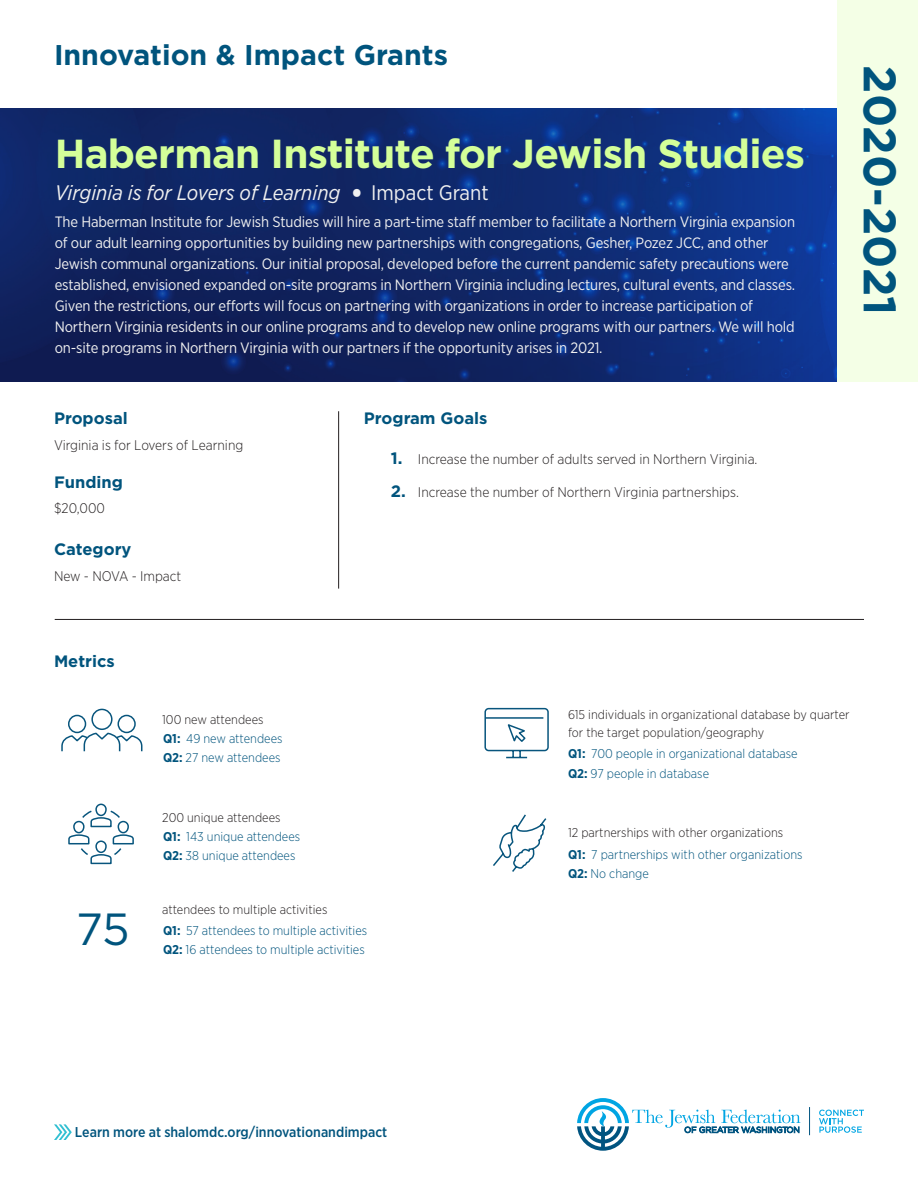
<style>
.page{position:relative;width:918px;height:1188px;background:#fff}
.page>*{position:absolute;margin:0;border:0;box-sizing:border-box;transform-origin:0 0}
.t1{font:700 45.6px "Gotham";color:#00547d}
.Body_copy{font:45px "Gotham";color:#00547d}
.Body_copy-2{font:700 40.5px "Gotham";letter-spacing:-.02em;color:#d4ff99}
.t2{font:700 28.5px "Gotham";color:#00547d}
.Body_copy-3{font:italic 21px "Gotham Narrow";color:#f0f0f0}
.t3{font:700 16.5px "Gotham";color:#00547d}
.Body_copy-4{font:15px/21px "Gotham Narrow";letter-spacing:-.01em;color:#f0f0f0}
.Body_copy-5{font:500 14.25px "Gotham Narrow";color:#00547d}
.t4{font:300 13.95px "Gotham Narrow";color:#231f20}
.Q1{font:300 12.75px "Gotham Narrow";color:#00547d}
.Body_copy-6{font:300 12.75px/18px "Gotham Narrow";color:#231f20}
.s1{font-style:normal;font-size:31.5px}
.s2{font-style:normal}
.s3{font-family:"Gotham";font-weight:700;font-size:16.5px;color:#00547d}
.s4{font-weight:700}
</style>
<div class="page">
<svg style="left:0;top:108px;width:837px;height:274px;background:#0f286e"></svg>
<svg style="left:54px;top:1124px;width:18px;height:16px"></svg>
<svg style="left:577px;top:1098px;width:223px;height:53px"></svg>
<svg style="left:819px;top:1110px;width:45px;height:23px"></svg>
<svg style="left:809px;top:1107px;width:1px;height:28px"></svg>
<hr style="left:55px;top:619px;width:809px;height:1px;background:#231f20">
<hr style="left:338px;top:411px;width:1px;height:178px;background:#231f20">
<div style="left:837px;top:0;width:81px;height:382px;background:#f4ffe6"></div>
<svg style="left:61px;top:708px;width:82px;height:44px"></svg>
<svg style="left:484px;top:707px;width:65px;height:52px"></svg>
<svg style="left:493px;top:814px;width:54px;height:58px"></svg>
<svg style="left:68px;top:803px;width:66px;height:62px"></svg>
<p class="t2" style="left:54px;top:36px;width:396px">Innovation &amp; Impact Grants</p>
<p class="Body_copy-2" style="left:55px;top:127px;width:752px">Haberman Institute for Jewish Studies</p>
<p class="Body_copy-3" style="left:55px;top:179px;width:436px">Virginia is for Lovers of Learning <span class="s1">•</span> <span class="s2">Impact Grant</span></p>
<p class="Body_copy-4" style="left:55px;top:211px;width:742px">The Haberman Institute for Jewish Studies will hire a part-time staff member to facilitate a Northern Virginia expansion of our adult learning opportunities by building new partnerships with congregations, Gesher, Pozez JCC, and other Jewish communal organizations. Our initial proposal, developed before the current pandemic safety precautions were established, envisioned expanded on-site programs in Northern Virginia including lectures, cultural events, and classes.<br>Given the restrictions, our efforts will focus on partnering with organizations in order to increase participation of Northern Virginia residents in our online programs and to develop new online programs with our partners. We will hold on-site programs in Northern Virginia with our partners if the opportunity arises in 2021.</p>
<p class="t3" style="left:54px;top:408px;width:75px">Proposal</p>
<p class="t4" style="left:54px;top:437px;width:191px">Virginia is for Lovers of Learning</p>
<p class="t3" style="left:54px;top:471px;width:70px">Funding</p>
<p class="t4" style="left:54px;top:500px;width:52px">$20,000</p>
<p class="t3" style="left:54px;top:539px;width:79px">Category</p>
<p class="t4" style="left:54px;top:568px;width:129px">New - NOVA - Impact</p>
<p class="t3" style="left:364px;top:408px;width:125px">Program Goals</p>
<p class="t4" style="left:391px;top:450px;width:368px"><span class="s3">1.</span> Increase the number of adults served in Northern Virginia.</p>
<p class="t4" style="left:391px;top:483px;width:349px"><span class="s3">2.</span> Increase the number of Northern Virginia partnerships.</p>
<p class="t1" style="left:910px;top:65px;width:252px;rotate:90deg">2020-2021</p>
<p class="t3" style="left:54px;top:650px;width:62px">Metrics</p>
<p class="Body_copy" style="left:76px;top:900px;width:55px">75</p>
<p class="Body_copy-6" style="left:162px;top:710px;width:103px">100 new attendees</p>
<p class="Q1" style="left:163px;top:731px;width:121px"><span class="s4">Q1:</span> 49 new attendees</p>
<p class="Q1" style="left:163px;top:750px;width:119px"><span class="s4">Q2:</span> 27 new attendees</p>
<p class="Body_copy-6" style="left:162px;top:808px;width:120px">200 unique attendees</p>
<p class="Q1" style="left:163px;top:828px;width:139px"><span class="s4">Q1:</span> 143 unique attendees</p>
<p class="Q1" style="left:163px;top:847px;width:134px"><span class="s4">Q2:</span> 38 unique attendees</p>
<p class="Body_copy-6" style="left:162px;top:900px;width:167px">attendees to multiple activities</p>
<p class="Q1" style="left:163px;top:923px;width:206px"><span class="s4">Q1:</span> 57 attendees to multiple activities</p>
<p class="Q1" style="left:163px;top:942px;width:203px"><span class="s4">Q2:</span> 16 attendees to multiple activities</p>
<p class="Body_copy-6" style="left:568px;top:705px;width:283px">615 individuals in organizational database by quarter for the target population/geography</p>
<p class="Q1" style="left:568px;top:746px;width:231px"><span class="s4">Q1:</span> 700 people in organizational database</p>
<p class="Q1" style="left:568px;top:765px;width:143px"><span class="s4">Q2:</span> 97 people in database</p>
<p class="Body_copy-6" style="left:568px;top:824px;width:217px">12 partnerships with other organizations</p>
<p class="Q1" style="left:568px;top:846px;width:236px"><span class="s4">Q1:</span> 7 partnerships with other organizations</p>
<p class="Q1" style="left:568px;top:865px;width:82px"><span class="s4">Q2:</span> No change</p>
<p class="Body_copy-5" style="left:75px;top:1123px;width:314px">Learn more at shalomdc.org/innovationandimpact</p>
</div>
